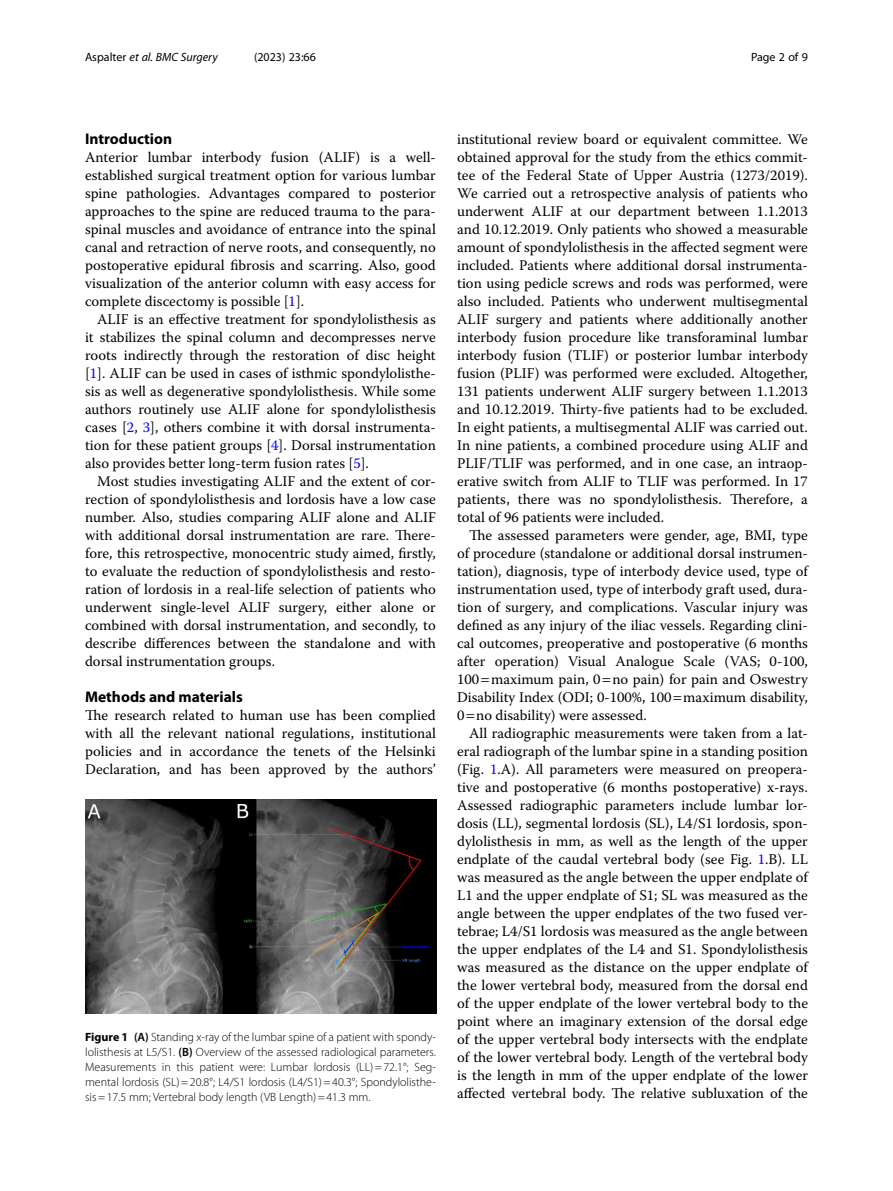
<style>
.page{position:relative;width:893px;height:1191px;background:#fff}
.page>*{position:absolute;margin:0;border:0;box-sizing:border-box;transform-origin:0 0}
.Head_1{font:700 15.45px "Myriad Pro";color:#000}
.Body_Text_Indent{font:14.7px/18px "Warnock Pro";color:#000;text-align:justify}
.Body_Text{font:14.7px/18px "Warnock Pro";color:#000;text-align:justify}
.Figure_Caption{font:300 12px/15px "Myriad Pro";color:#000;text-align:justify}
.t1{font:italic 12px "Myriad Pro";color:#000}
.t2{font:12px "Myriad Pro";color:#000}
.s1{font-style:normal}
.s2{color:#00f}
.s3{font-weight:700}
.s4{font-weight:600}
</style>
<div class="page">
<img style="left:85px;top:799px;width:351px;height:215px">
<p class="t1" style="left:85px;top:50px;width:134px"><span class="s1">Aspalter</span> et al. BMC Surgery</p>
<p class="t2" style="left:254px;top:50px;width:63px">(2023) 23:66</p>
<p class="t2" style="left:751px;top:50px;width:58px">Page 2 of 9</p>
<p class="Head_1" style="left:85px;top:129px;width:89px">Introduction</p>
<p class="Body_Text" style="left:85px;top:148px;width:352px">Anterior lumbar interbody fusion (ALIF) is a well&shy;established surgical treatment option for various lumbar spine pathologies. Advantages compared to posterior approaches to the spine are reduced trauma to the para&shy;spinal muscles and avoidance of entrance into the spinal canal and retraction of nerve roots, and consequently, no postoperative epidural fibrosis and scarring. Also, good visualization of the anterior column with easy access for complete discectomy is possible [<span class="s2">1</span>].</p>
<p class="Body_Text_Indent" style="left:85px;top:310px;width:352px;text-indent:12px">ALIF is an effective treatment for spondylolisthesis as it stabilizes the spinal column and decompresses nerve roots indirectly through the restoration of disc height [<span class="s2">1</span>]. ALIF can be used in cases of isthmic spondylolisthe&shy;sis as well as degenerative spondylolisthesis. While some authors routinely use ALIF alone for spondylolisthesis cases [<span class="s2">2</span>, <span class="s2">3</span>], others combine it with dorsal instrumenta&shy;tion for these patient groups [<span class="s2">4</span>]. Dorsal instrumentation also provides better long-term fusion rates [<span class="s2">5</span>].</p>
<p class="Body_Text_Indent" style="left:85px;top:472px;width:352px;text-indent:12px">Most studies investigating ALIF and the extent of cor&shy;rection of spondylolisthesis and lordosis have a low case number. Also, studies comparing ALIF alone and ALIF with additional dorsal instrumentation are rare. There&shy;fore, this retrospective, monocentric study aimed, firstly, to evaluate the reduction of spondylolisthesis and resto&shy;ration of lordosis in a real-life selection of patients who underwent single-level ALIF surgery, either alone or combined with dorsal instrumentation, and secondly, to describe differences between the standalone and with dorsal instrumentation groups.</p>
<p class="Head_1" style="left:85px;top:687px;width:159px">Methods and materials</p>
<p class="Body_Text" style="left:85px;top:706px;width:352px">The research related to human use has been complied with all the relevant national regulations, institutional policies and in accordance the tenets of the Helsinki Declaration, and has been approved by the authors’</p>
<p class="Figure_Caption" style="left:85px;top:1029px;width:352px"><span class="s3">Figure 1</span> <span class="s4">(A)</span> Standing x-ray of the lumbar spine of a patient with spondy&shy;lolisthesis at L5/S1. <span class="s4">(B)</span> Overview of the assessed radiological parameters.<br>Measurements in this patient were: Lumbar lordosis (LL)=72.1°; Seg&shy;mental lordosis (SL)=20.8°; L4/S1 lordosis (L4/S1)=40.3°; Spondylolisthe&shy;sis=17.5 mm; Vertebral body length (VB Length)=41.3 mm.</p>
<p class="Body_Text" style="left:457px;top:130px;width:352px">institutional review board or equivalent committee. We obtained approval for the study from the ethics commit&shy;tee of the Federal State of Upper Austria (1273/2019).<br>We carried out a retrospective analysis of patients who underwent ALIF at our department between 1.1.2013 and 10.12.2019. Only patients who showed a measurable amount of spondylolisthesis in the affected segment were included. Patients where additional dorsal instrumenta&shy;tion using pedicle screws and rods was performed, were also included. Patients who underwent multisegmental ALIF surgery and patients where additionally another interbody fusion procedure like transforaminal lumbar interbody fusion (TLIF) or posterior lumbar interbody fusion (PLIF) was performed were excluded. Altogether, 131 patients underwent ALIF surgery between 1.1.2013 and 10.12.2019. Thirty-five patients had to be excluded.<br>In eight patients, a multisegmental ALIF was carried out.<br>In nine patients, a combined procedure using ALIF and PLIF/TLIF was performed, and in one case, an intraop&shy;erative switch from ALIF to TLIF was performed. In 17 patients, there was no spondylolisthesis. Therefore, a total of 96 patients were included.</p>
<p class="Body_Text_Indent" style="left:457px;top:526px;width:352px;text-indent:12px">The assessed parameters were gender, age, BMI, type of procedure (standalone or additional dorsal instrumen&shy;tation), diagnosis, type of interbody device used, type of instrumentation used, type of interbody graft used, dura&shy;tion of surgery, and complications. Vascular injury was defined as any injury of the iliac vessels. Regarding clini&shy;cal outcomes, preoperative and postoperative (6 months after operation) Visual Analogue Scale (VAS; 0-100, 100 maximum pain, 0 no pain) for pain and Oswestry Disability Index (ODI; 0-100%, 100 maximum disability, 0 no disability) were assessed.</p>
<p class="Body_Text_Indent" style="left:457px;top:724px;width:352px;text-indent:12px">All radiographic measurements were taken from a lat&shy;eral radiograph of the lumbar spine in a standing position (Fig. <span class="s2">1</span>.A). All parameters were measured on preopera&shy;tive and postoperative (6 months postoperative) x-rays.<br>Assessed radiographic parameters include lumbar lor&shy;dosis (LL), segmental lordosis (SL), L4/S1 lordosis, spon&shy;dylolisthesis in mm, as well as the length of the upper endplate of the caudal vertebral body (see Fig. <span class="s2">1</span>.B). LL was measured as the angle between the upper endplate of L1 and the upper endplate of S1; SL was measured as the angle between the upper endplates of the two fused ver&shy;tebrae; L4/S1 lordosis was measured as the angle between the upper endplates of the L4 and S1. Spondylolisthesis was measured as the distance on the upper endplate of the lower vertebral body, measured from the dorsal end of the upper endplate of the lower vertebral body to the point where an imaginary extension of the dorsal edge of the upper vertebral body intersects with the endplate of the lower vertebral body. Length of the vertebral body is the length in mm of the upper endplate of the lower affected vertebral body. The relative subluxation of the</p>
</div>
